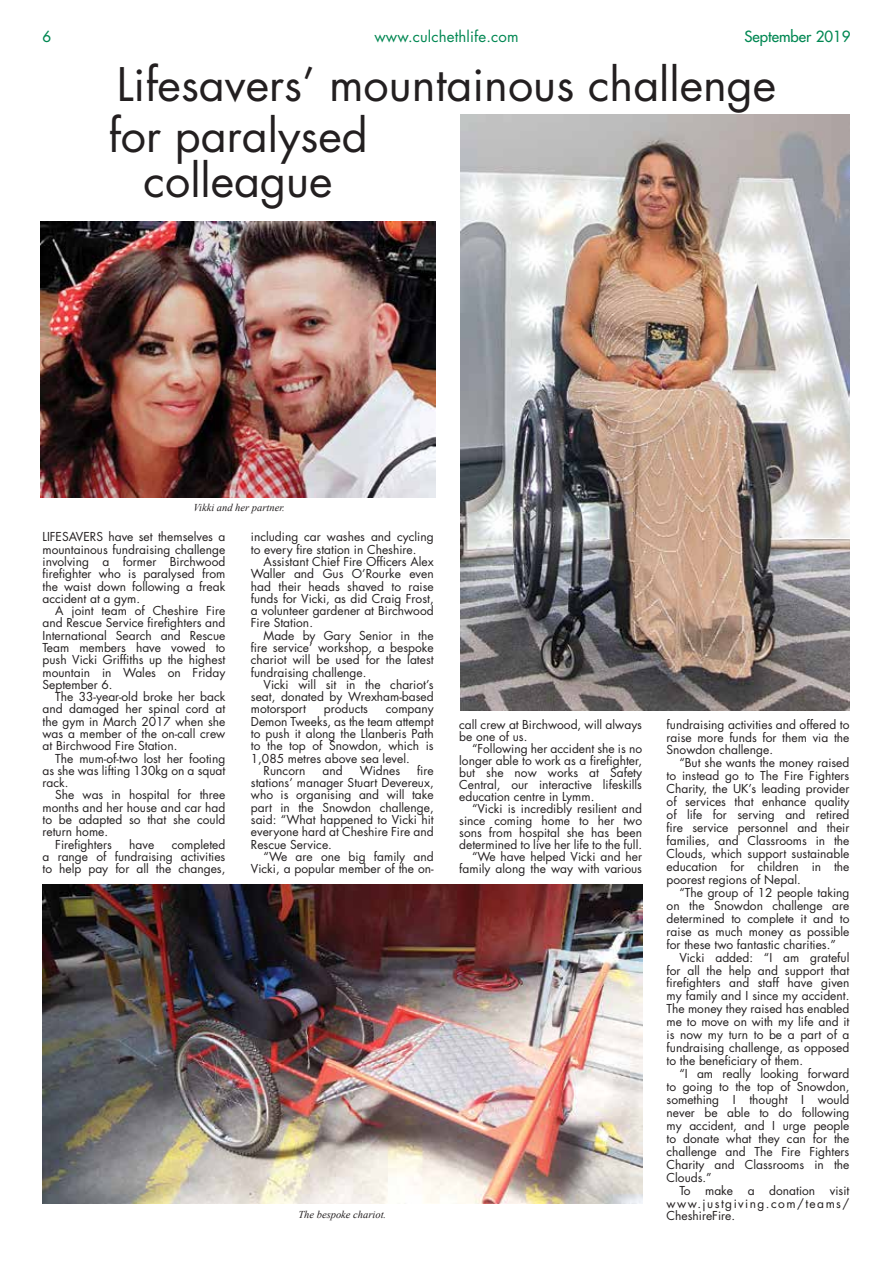
<style>
.page{position:relative;width:893px;height:1263px;background:#fff}
.page>*{position:absolute;margin:0;border:0;box-sizing:border-box;transform-origin:0 0}
.t1{font:45px/51px "Futura Std";color:#231f20}
.t2{font:15px "Futura Std";letter-spacing:.01em;color:#008752}
.t3{font:500 15px "Futura Std";color:#008752}
.t4{font:12px/12.3px "Futura Std";color:#231f20;text-align:justify}
.t5{font:italic 10.5px "Times New Roman";color:#231f20}
</style>
<div class="page">
<img style="left:41px;top:221px;width:395px;height:276px">
<img style="left:460px;top:115px;width:389px;height:596px">
<img style="left:43px;top:884px;width:599px;height:319px">
<p class="t3" style="left:43px;top:27px;width:10px">6</p>
<p class="t2" style="left:374px;top:27px;width:146px">www.culchethlife.com</p>
<p class="t3" style="left:744px;top:27px;width:108px">September 2019</p>
<p class="t1" style="left:108px;top:59px;width:669px">Lifesavers’ mountainous challenge for paralysed</p>
<p class="t1" style="left:144px;top:155px;width:190px">colleague</p>
<p class="t5" style="left:194px;top:500px;width:93px">Vikki and her partner.</p>
<p class="t4" style="left:43px;top:531px;width:184px">LIFESAVERS have set themselves a mountainous fundraising challenge involving a former Birchwood firefighter who is paralysed from the waist down following a freak accident at a gym.</p>
<p class="t4" style="left:43px;top:605px;width:184px;text-indent:13px">A joint team of Cheshire Fire and Rescue Service firefighters and International Search and Rescue Team members have vowed to push Vicki Griffiths up the highest mountain in Wales on Friday September 6.</p>
<p class="t4" style="left:43px;top:691px;width:184px;text-indent:13px">The 33-year-old broke her back and damaged her spinal cord at the gym in March 2017 when she was a member of the on-call crew at Birchwood Fire Station.</p>
<p class="t4" style="left:43px;top:752px;width:184px;text-indent:13px">The mum-of-two lost her footing as she was lifting 130kg on a squat rack.</p>
<p class="t4" style="left:43px;top:789px;width:184px;text-indent:13px">She was in hospital for three months and her house and car had to be adapted so that she could return home.</p>
<p class="t4" style="left:55px;top:838px;width:58px">Firefighters</p>
<p class="t4" style="left:129px;top:838px;width:27px">have</p>
<p class="t4" style="left:43px;top:838px;width:184px;text-indent:129px">completed a range of fundraising activities to help pay for all the changes,</p>
<p class="t4" style="left:251px;top:531px;width:184px">including car washes and cycling to every fire station in Cheshire.</p>
<p class="t4" style="left:251px;top:556px;width:184px;text-indent:13px">Assistant Chief Fire Officers Alex Waller and Gus O’Rourke even had their heads shaved to raise funds for Vicki, as did Craig Frost, a volunteer gardener at Birchwood Fire Station.</p>
<p class="t4" style="left:251px;top:629px;width:184px;text-indent:13px">Made by Gary Senior in the fire service’ workshop, a bespoke chariot will be used for the latest fundraising challenge.</p>
<p class="t4" style="left:251px;top:678px;width:184px;text-indent:13px">Vicki will sit in the chariot’s seat, donated by Wrexham-based motorsport</p>
<p class="t4" style="left:324px;top:703px;width:46px">products</p>
<p class="t4" style="left:251px;top:703px;width:184px;text-indent:135px">company Demon Tweeks, as the team attempt to push it along the Llanberis Path to the top of Snowdon, which is 1,085 metres above sea level.</p>
<p class="t4" style="left:264px;top:764px;width:43px">Runcorn</p>
<p class="t4" style="left:323px;top:764px;width:22px">and</p>
<p class="t4" style="left:360px;top:764px;width:42px">Widnes</p>
<p class="t4" style="left:251px;top:764px;width:184px;text-indent:166px">fire stations’ manager Stuart Devereux, who is organising and will take part in the Snowdon challenge, said: “What happened to Vicki hit everyone hard at Cheshire Fire and Rescue Service.</p>
<p class="t4" style="left:251px;top:850px;width:184px;text-align:right">“We are one big family and<br>Vicki, a popular member of the on-</p>
<p class="t5" style="left:298px;top:1207px;width:89px">The bespoke chariot.</p>
<p class="t4" style="left:459px;top:718px;width:184px">call crew at Birchwood, will always be one of us.</p>
<p class="t4" style="left:459px;top:742px;width:184px;text-indent:13px">“Following her accident she is no longer able to work as a firefighter, but she now works at Safety Central, our interactive lifeskills education centre in Lymm.</p>
<p class="t4" style="left:459px;top:803px;width:184px;text-indent:13px">“Vicki is incredibly resilient and since coming home to her two sons from hospital she has been determined to live her life to the full.</p>
<p class="t4" style="left:459px;top:851px;width:184px;text-align:right">“We have helped Vicki and her family along the way with various</p>
<p class="t4" style="left:667px;top:718px;width:184px;line-height:12.9px">fundraising activities and offered to raise more funds for them via the Snowdon challenge.</p>
<p class="t4" style="left:667px;top:757px;width:184px;line-height:12.9px;text-indent:13px">“But she wants the money raised to instead go to The Fire Fighters Charity, the UK’s leading provider of services that enhance quality of life for serving and retired fire service personnel and their families, and Classrooms in the Clouds, which support sustainable education for children in the poorest regions of Nepal.</p>
<p class="t4" style="left:667px;top:886px;width:184px;line-height:12.9px;text-indent:13px">“The group of 12 people taking on the Snowdon challenge are determined to complete it and to raise as much money as possible for these two fantastic charities.”</p>
<p class="t4" style="left:667px;top:951px;width:184px;line-height:12.9px;text-indent:13px">Vicki added: “I am grateful for all the help and support that firefighters and staff have given my family and I since my accident.<br>The money they raised has enabled me to move on with my life and it is now my turn to be a part of a fundraising challenge, as opposed to the beneficiary of them.</p>
<p class="t4" style="left:667px;top:1067px;width:184px;line-height:12.9px;text-indent:13px">“I am really looking forward to going to the top of Snowdon, something I thought I would never be able to do following my accident, and I urge people to donate what they can for the challenge and The Fire Fighters Charity and Classrooms in the Clouds.”</p>
<p class="t4" style="left:667px;top:1184px;width:184px;line-height:12.9px;text-indent:13px">To make a donation visit www.justgiving.com/teams/ CheshireFire.</p>
</div>
